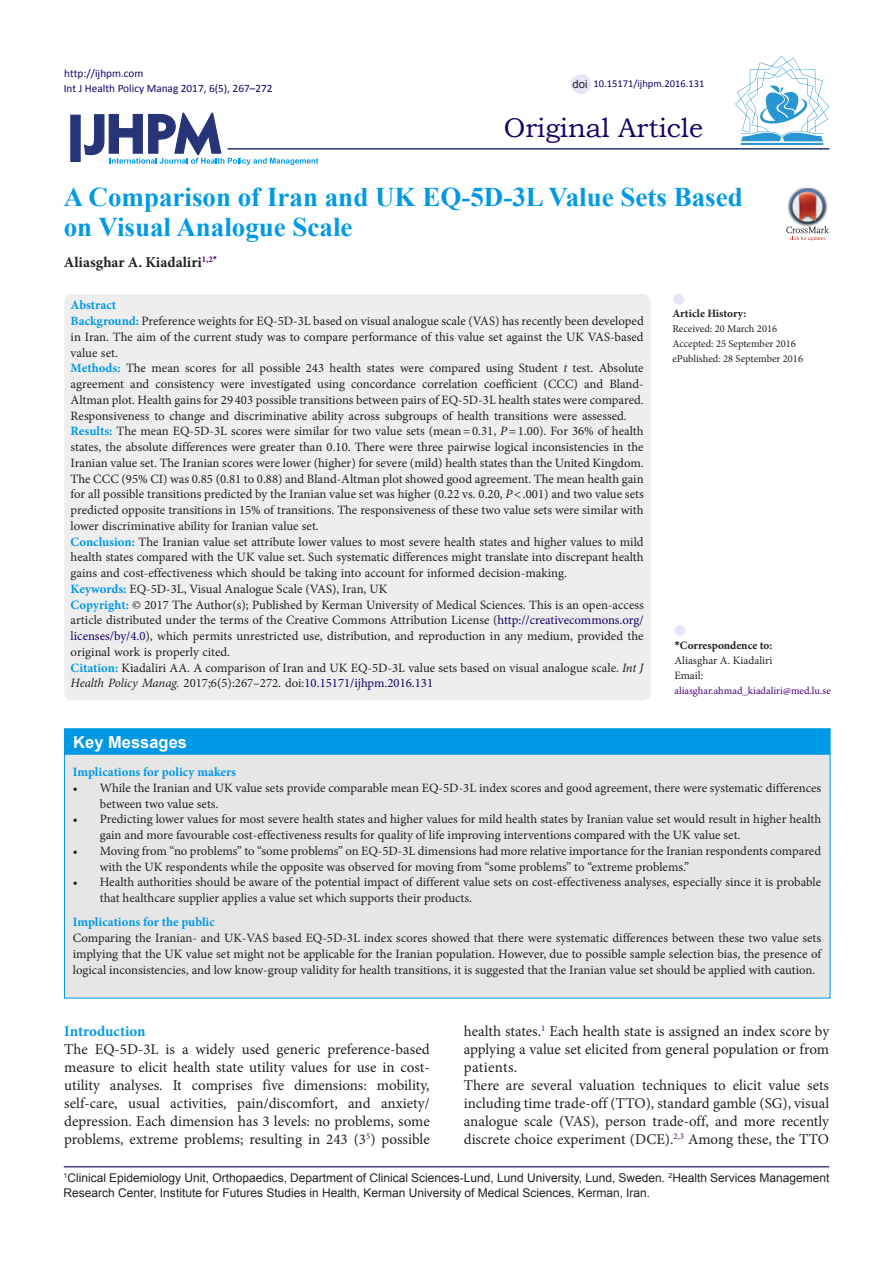
<style>
.page{position:relative;width:893px;height:1263px;background:#fff}
.page>*{position:absolute;margin:0;border:0;box-sizing:border-box;transform-origin:0 0}
.Default{font:700 27px/30px "Times New Roman";color:#0099e5}
.t1{font:27px "Bookman Old Style";color:#190066}
.t2{font:700 16.5px "Arial";color:#fff}
.t3{font:15px/18px "Minion Pro";color:#231f20;text-align:justify}
.Default-2{font:700 15px "Minion Pro";color:#231f20}
.t4{font:700 15px "Minion Pro";letter-spacing:-.005em;color:#0099e5}
.Default-3{font:12.75px/15.8px "Minion Pro";color:#231f20;text-align:justify}
.Default-4{font:700 12.75px "Minion Pro";color:#0099e5}
.t5{font:12px/14.4px "Arial";color:#231f20}
.t6{font:11.25px "Calibri";color:#190066}
.t7{font:700 11.25px "Minion Pro";color:#231f20}
.t8{font:11.25px "Minion Pro";color:#231f20}
.t9{font:11.25px "Arial";color:#231f20}
.t10{font:10.5px "Minion Pro";color:#231f20}
.t11{font:10.5px "Minion Pro";color:#4b0082}
.t12{font:10.5px "Calibri";color:#190066}
.s1{font-weight:700;color:#0099e5}
.s2{font-style:italic}
.s3{color:#190066}
.s4{font-family:"Calibri"}
</style>
<div class="page">
<svg style="left:84px;top:112px;width:234px;height:53px"></svg>
<div style="left:70px;top:115px;width:11px;height:47px;background:#273578;border:1px solid #273578"></div>
<hr style="left:227px;top:148px;width:602px;height:2px;background:#273578">
<div style="left:64px;top:294px;width:587px;height:406px;background:#eee;border-radius:8px"></div>
<div style="left:674px;top:625px;width:11px;height:11px;background:#e6e6fa;border-radius:50%"></div>
<div style="left:673px;top:294px;width:11px;height:11px;background:#e6e6fa;border-radius:50%"></div>
<hr style="left:64px;top:1166px;width:765px;height:1px;background:#190066">
<hr style="left:741px;top:143px;width:82px;height:2px;background:#2995d2">
<svg style="left:735px;top:56px;width:94px;height:85px"></svg>
<div style="left:571px;top:74px;width:20px;height:20px;background:#e6e6fa;border-radius:50%"></div>
<img style="left:798px;top:188px;width:18px;height:1px">
<svg style="left:786px;top:189px;width:43px;height:52px"></svg>
<div style="left:64px;top:729px;width:766px;height:269px;background:#e6e6e6"></div>
<div style="left:64px;top:729px;width:766px;height:26px;background:#0099e5;border:2px solid #0099e5"></div>
<p class="t6" style="left:64px;top:66px;width:81px">http://ijhpm.com</p>
<p class="t6" style="left:64px;top:81px;width:210px">Int J Health Policy Manag 2017, 6(5), 267–272</p>
<p class="t9" style="left:573px;top:76px;width:17px">doi</p>
<p class="t12" style="left:593px;top:77px;width:112px">10.15171/ijhpm.2016.131</p>
<p class="t1" style="left:504px;top:110px;width:201px">Original Article</p>
<p class="Default" style="left:64px;top:181px;width:680px">A Comparison of Iran and UK EQ-5D-3L Value Sets Based on Visual Analogue Scale</p>
<p class="Default-2" style="left:64px;top:251px;width:155px">Aliasghar A. Kiadaliri<sup>1</sup><sup>,</sup><sup>2</sup><sup>*</sup></p>
<p class="Default-4" style="left:71px;top:296px;width:47px">Abstract</p>
<p class="Default-3" style="left:71px;top:313px;width:575px"><span class="s1">Background:</span> Preference weights for EQ-5D-3L based on visual analogue scale (VAS) has recently been developed in Iran. The aim of the current study was to compare performance of this value set against the UK VAS-based value set.</p>
<p class="Default-3" style="left:71px;top:361px;width:575px"><span class="s1">Methods:</span> The mean scores for all possible 243 health states were compared using Student <span class="s2">t</span> test. Absolute agreement and consistency were investigated using concordance correlation coefficient (CCC) and Bland-Altman plot. Health gains for 29 403 possible transitions between pairs of EQ-5D-3L health states were compared.<br>Responsiveness to change and discriminative ability across subgroups of health transitions were assessed.</p>
<p class="Default-3" style="left:71px;top:424px;width:575px"><span class="s1">Results:</span> The mean EQ-5D-3L scores were similar for two value sets (mean=0.31, <span class="s2">P</span>=1.00). For 36% of health states, the absolute differences were greater than 0.10. There were three pairwise logical inconsistencies in the Iranian value set. The Iranian scores were lower (higher) for severe (mild) health states than the United Kingdom.<br>The CCC (95% CI) was 0.85 (0.81 to 0.88) and Bland-Altman plot showed good agreement. The mean health gain for all possible transitions predicted by the Iranian value set was higher (0.22 vs. 0.20, <span class="s2">P</span>&lt;.001) and two value sets predicted opposite transitions in 15% of transitions. The responsiveness of these two value sets were similar with lower discriminative ability for Iranian value set.</p>
<p class="Default-3" style="left:71px;top:534px;width:575px"><span class="s1">Conclusion:</span> The Iranian value set attribute lower values to most severe health states and higher values to mild health states compared with the UK value set. Such systematic differences might translate into discrepant health gains and cost-effectiveness which should be taking into account for informed decision-making.</p>
<p class="Default-3" style="left:71px;top:581px;width:318px"><span class="s1">Keywords:</span> EQ-5D-3L, Visual Analogue Scale (VAS), Iran, UK</p>
<p class="Default-3" style="left:71px;top:597px;width:575px"><span class="s1">Copyright:</span> © 2017 The Author(s); Published by Kerman University of Medical Sciences. This is an open-access article distributed under the terms of the Creative Commons Attribution License (<span class="s3">http://creativecommons.org/ licenses/by/4.0</span>), which permits unrestricted use, distribution, and reproduction in any medium, provided the original work is properly cited.</p>
<p class="Default-3" style="left:71px;top:660px;width:575px"><span class="s1">Citation:</span> Kiadaliri AA. A comparison of Iran and UK EQ-5D-3L value sets based on visual analogue scale. <span class="s2">Int J<br>Health Policy Manag.</span> 2017;6(5):267–272. doi:<span class="s3">10.15171/ijhpm.2016.131</span></p>
<p class="t7" style="left:672px;top:305px;width:76px">Article History:</p>
<p class="t10" style="left:672px;top:321px;width:106px">Received: 20 March 2016</p>
<p class="t10" style="left:672px;top:336px;width:125px">Accepted: 25 September 2016</p>
<p class="t10" style="left:672px;top:351px;width:132px">ePublished: 28 September 2016</p>
<p class="t7" style="left:674px;top:637px;width:99px"><span class="s4">*</span>Correspondence to:</p>
<p class="t8" style="left:674px;top:652px;width:100px">Aliasghar A. Kiadaliri</p>
<p class="t8" style="left:674px;top:667px;width:30px">Email:</p>
<p class="t11" style="left:674px;top:683px;width:158px">aliasghar.ahmad_kiadaliri@med.lu.se</p>
<p class="t2" style="left:73px;top:731px;width:115px">Key Messages</p>
<p class="Default-4" style="left:73px;top:763px;width:165px">Implications for policy makers</p>
<p class="Default-3" style="left:100px;top:780px;width:723px;text-indent:-27px">• While the Iranian and UK value sets provide comparable mean EQ-5D-3L index scores and good agreement, there were systematic differences between two value sets.</p>
<p class="Default-3" style="left:100px;top:811px;width:723px;text-indent:-27px">• Predicting lower values for most severe health states and higher values for mild health states by Iranian value set would result in higher health gain and more favourable cost-effectiveness results for quality of life improving interventions compared with the UK value set.</p>
<p class="Default-3" style="left:100px;top:843px;width:723px;text-indent:-27px">• Moving from “no problems” to “some problems” on EQ-5D-3L dimensions had more relative importance for the Iranian respondents compared with the UK respondents while the opposite was observed for moving from “some problems” to “extreme problems.”</p>
<p class="Default-3" style="left:100px;top:874px;width:723px;text-indent:-27px">• Health authorities should be aware of the potential impact of different value sets on cost-effectiveness analyses, especially since it is probable that healthcare supplier applies a value set which supports their products.</p>
<p class="Default-4" style="left:73px;top:913px;width:144px">Implications for the public</p>
<p class="Default-3" style="left:73px;top:930px;width:750px">Comparing the Iranian- and UK-VAS based EQ-5D-3L index scores showed that there were systematic differences between these two value sets implying that the UK value set might not be applicable for the Iranian population. However, due to possible sample selection bias, the presence of logical inconsistencies, and low know-group validity for health transitions, it is suggested that the Iranian value set should be applied with caution.</p>
<p class="t4" style="left:64px;top:1020px;width:83px">Introduction</p>
<p class="t3" style="left:64px;top:1040px;width:367px">The EQ-5D-3L is a widely used generic preference-based measure to elicit health state utility values for use in cost&shy;utility analyses. It comprises five dimensions: mobility, self-care, usual activities, pain/discomfort, and anxiety/ depression. Each dimension has 3 levels: no problems, some problems, extreme problems; resulting in 243 (3<sup>5</sup>) possible</p>
<p class="t3" style="left:464px;top:1022px;width:367px">health states.<sup>1</sup> Each health state is assigned an index score by applying a value set elicited from general population or from patients.</p>
<p class="t3" style="left:464px;top:1076px;width:367px">There are several valuation techniques to elicit value sets including time trade-off (TTO), standard gamble (SG), visual analogue scale (VAS), person trade-off, and more recently discrete choice experiment (DCE).<sup>2</sup><sup>,</sup><sup>3</sup> Among these, the TTO</p>
<p class="t5" style="left:63px;top:1171px;width:767px"><sup>1</sup>Clinical Epidemiology Unit, Orthopaedics, Department of Clinical Sciences-Lund, Lund University, Lund, Sweden. <sup>2</sup>Health Services Management<br>Research Center, Institute for Futures Studies in Health, Kerman University of Medical Sciences, Kerman, Iran.</p>
</div>
